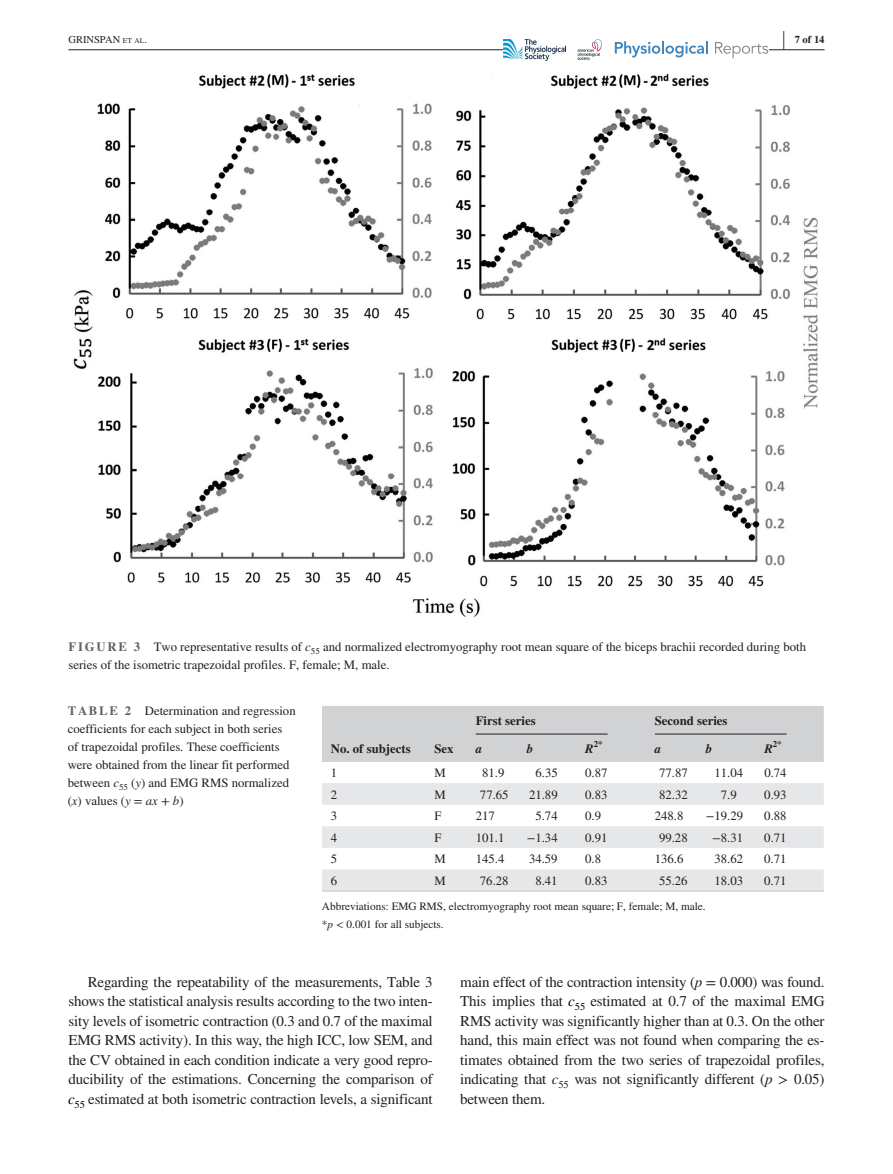
<style>
.page{position:relative;width:893px;height:1174px;background:#fff}
.page>*{position:absolute;margin:0;border:0;box-sizing:border-box;transform-origin:0 0}
.t1{font:700 25.95px "STIX";color:#231f20;scale:.36 1}
.t2{font:15px/19.5px "STIX";letter-spacing:-.01em;color:#231f20;text-align:justify}
.t3{font:12.75px/18px "STIX";color:#231f20}
.t4{font:700 12.75px "STIX";color:#231f20}
.t5{font:italic 700 12.75px "STIX";color:#231f20}
.t6{font:11.25px/18px "STIX";color:#231f20}
.t7{font:10.5px "STIX";color:#231f20}
.t8{font:700 10.5px "STIX";color:#231f20}
.t9{font:700 8.85px "STIX";color:#231f20}
.s1{font-size:7.35px}
.s2{font-weight:700;color:#636366}
.s3{font-style:italic}
.s4{font-style:italic;font-size:12.75px}
.s5{font-family:"STIX General";font-style:italic;color:#000}
</style>
<div class="page">
<hr style="left:68px;top:49px;width:756px;height:1px;background:#231f20">
<div style="left:504px;top:39px;width:264px;height:21px;background:#fff"></div>
<svg style="left:578px;top:39px;width:24px;height:21px"></svg>
<img style="left:504px;top:39px;width:61px;height:21px">
<svg style="left:615px;top:41px;width:93px;height:16px"></svg>
<svg style="left:715px;top:42px;width:53px;height:16px"></svg>
<img style="left:73px;top:73px;width:745px;height:544px">
<div style="left:322px;top:706px;width:502px;height:56px;background:#d1d2d4"></div>
<svg style="left:322px;top:783px;width:502px;height:107px;fill:#e6e7e9"></svg>
<hr style="left:322px;top:890px;width:103px;height:1px;background:#d1d2d4">
<hr style="left:425px;top:890px;width:42px;height:1px;background:#d1d2d4">
<hr style="left:467px;top:890px;width:51px;height:1px;background:#d1d2d4">
<hr style="left:518px;top:890px;width:58px;height:1px;background:#d1d2d4">
<hr style="left:576px;top:890px;width:70px;height:1px;background:#d1d2d4">
<hr style="left:646px;top:890px;width:51px;height:1px;background:#d1d2d4">
<hr style="left:697px;top:890px;width:58px;height:1px;background:#d1d2d4">
<hr style="left:755px;top:890px;width:69px;height:1px;background:#d1d2d4">
<hr style="left:476px;top:733px;width:132px;height:1px;background:#231f20">
<hr style="left:655px;top:733px;width:132px;height:1px;background:#231f20">
<h1 class="t1" style="left:783px;top:24px;width:7px">|</h1>
<p class="t7" style="left:68px;top:32px;width:80px">GRINSPAN <span class="s1">et al</span>.</p>
<p class="t8" style="left:795px;top:33px;width:31px">7 of 14</p>
<p class="t3" style="left:68px;top:638px;width:739px"><span class="s2">FIGURE 3</span> Two representative results of <span class="s3">c</span><sub>55</sub> and normalized electromyography root mean square of the biceps brachii recorded during both series of the isometric trapezoidal profiles. F, female; M, male.</p>
<p class="t3" style="left:68px;top:703px;width:229px"><span class="s2">TABLE 2</span> Determination and regression coefficients for each subject in both series of trapezoidal profiles. These coefficients were obtained from the linear fit performed between <span class="s3">c</span><sub>55</sub> (<span class="s3">y</span>) and EMG RMS normalized (<span class="s3">x</span>) values (<span class="s3">y</span> = <span class="s3">ax</span> + <span class="s3">b</span>)</p>
<p class="t4" style="left:331px;top:741px;width:81px">No. of subjects</p>
<p class="t4" style="left:434px;top:741px;width:21px">Sex</p>
<p class="t4" style="left:476px;top:713px;width:61px">First series</p>
<p class="t4" style="left:655px;top:713px;width:74px">Second series</p>
<p class="t5" style="left:476px;top:740px;width:8px">a</p>
<p class="t5" style="left:527px;top:740px;width:8px">b</p>
<p class="t9" style="left:585px;top:738px;width:19px"><span class="s4">R</span>2*</p>
<p class="t5" style="left:655px;top:740px;width:8px">a</p>
<p class="t5" style="left:706px;top:740px;width:8px">b</p>
<p class="t5" style="left:764px;top:740px;width:10px">R</p>
<p class="t9" style="left:773px;top:738px;width:10px">2*</p>
<p class="t3" style="left:331px;top:764px;width:8px">1</p>
<p class="t3" style="left:434px;top:764px;width:13px">M</p>
<p class="t3" style="left:482px;top:764px;width:24px">81.9</p>
<p class="t3" style="left:535px;top:764px;width:24px">6.35</p>
<p class="t3" style="left:585px;top:764px;width:24px">0.87</p>
<p class="t3" style="left:659px;top:764px;width:30px">77.87</p>
<p class="t3" style="left:714px;top:764px;width:30px">11.04</p>
<p class="t3" style="left:764px;top:764px;width:24px">0.74</p>
<p class="t3" style="left:331px;top:786px;width:8px">2</p>
<p class="t3" style="left:434px;top:786px;width:13px">M</p>
<p class="t3" style="left:480px;top:786px;width:30px">77.65</p>
<p class="t3" style="left:529px;top:786px;width:30px">21.89</p>
<p class="t3" style="left:585px;top:786px;width:24px">0.83</p>
<p class="t3" style="left:659px;top:786px;width:30px">82.32</p>
<p class="t3" style="left:721px;top:786px;width:17px">7.9</p>
<p class="t3" style="left:764px;top:786px;width:24px">0.93</p>
<p class="t3" style="left:331px;top:808px;width:8px">3</p>
<p class="t3" style="left:434px;top:808px;width:9px">F</p>
<p class="t3" style="left:476px;top:808px;width:21px">217</p>
<p class="t3" style="left:535px;top:808px;width:24px">5.74</p>
<p class="t3" style="left:585px;top:808px;width:17px">0.9</p>
<p class="t3" style="left:655px;top:808px;width:30px">248.8</p>
<p class="t3" style="left:706px;top:808px;width:39px">−19.29</p>
<p class="t3" style="left:764px;top:808px;width:24px">0.88</p>
<p class="t3" style="left:331px;top:829px;width:8px">4</p>
<p class="t3" style="left:434px;top:829px;width:9px">F</p>
<p class="t3" style="left:476px;top:829px;width:30px">101.1</p>
<p class="t3" style="left:527px;top:829px;width:33px">−1.34</p>
<p class="t3" style="left:585px;top:829px;width:24px">0.91</p>
<p class="t3" style="left:659px;top:829px;width:30px">99.28</p>
<p class="t3" style="left:712px;top:829px;width:33px">−8.31</p>
<p class="t3" style="left:764px;top:829px;width:24px">0.71</p>
<p class="t3" style="left:331px;top:851px;width:8px">5</p>
<p class="t3" style="left:434px;top:851px;width:13px">M</p>
<p class="t3" style="left:476px;top:851px;width:30px">145.4</p>
<p class="t3" style="left:529px;top:851px;width:30px">34.59</p>
<p class="t3" style="left:585px;top:851px;width:17px">0.8</p>
<p class="t3" style="left:655px;top:851px;width:30px">136.6</p>
<p class="t3" style="left:714px;top:851px;width:30px">38.62</p>
<p class="t3" style="left:764px;top:851px;width:24px">0.71</p>
<p class="t3" style="left:331px;top:872px;width:8px">6</p>
<p class="t3" style="left:434px;top:872px;width:13px">M</p>
<p class="t3" style="left:480px;top:872px;width:30px">76.28</p>
<p class="t3" style="left:535px;top:872px;width:24px">8.41</p>
<p class="t3" style="left:585px;top:872px;width:24px">0.83</p>
<p class="t3" style="left:659px;top:872px;width:30px">55.26</p>
<p class="t3" style="left:714px;top:872px;width:30px">18.03</p>
<p class="t3" style="left:764px;top:872px;width:24px">0.71</p>
<p class="t6" style="left:322px;top:897px;width:385px">Abbreviations: EMG RMS, electromyography root mean square; F, female; M, male. *<span class="s3">p</span> &lt; 0.001 for all subjects.</p>
<p class="t2" style="left:68px;top:973px;width:366px;text-indent:20px">Regarding the repeatability of the measurements, Table 3 shows the statistical analysis results according to the two inten&shy;sity levels of isometric contraction (0.3 and 0.7 of the maximal EMG RMS activity). In this way, the high ICC, low SEM, and the CV obtained in each condition indicate a very good repro&shy;ducibility of the estimations. Concerning the comparison of <span class="s5">c</span><sub>55</sub> estimated at both isometric contraction levels, a significant</p>
<p class="t2" style="left:460px;top:973px;width:366px">main effect of the contraction intensity (<span class="s3">p</span> = 0.000) was found.<br>This implies that <span class="s5">c</span><sub>55</sub> estimated at 0.7 of the maximal EMG RMS activity was significantly higher than at 0.3. On the other hand, this main effect was not found when comparing the es&shy;timates obtained from the two series of trapezoidal profiles, indicating that <span class="s3">c</span><sub>55</sub> was not significantly different (<span class="s3">p</span> &gt; 0.05) between them.</p>
</div>
